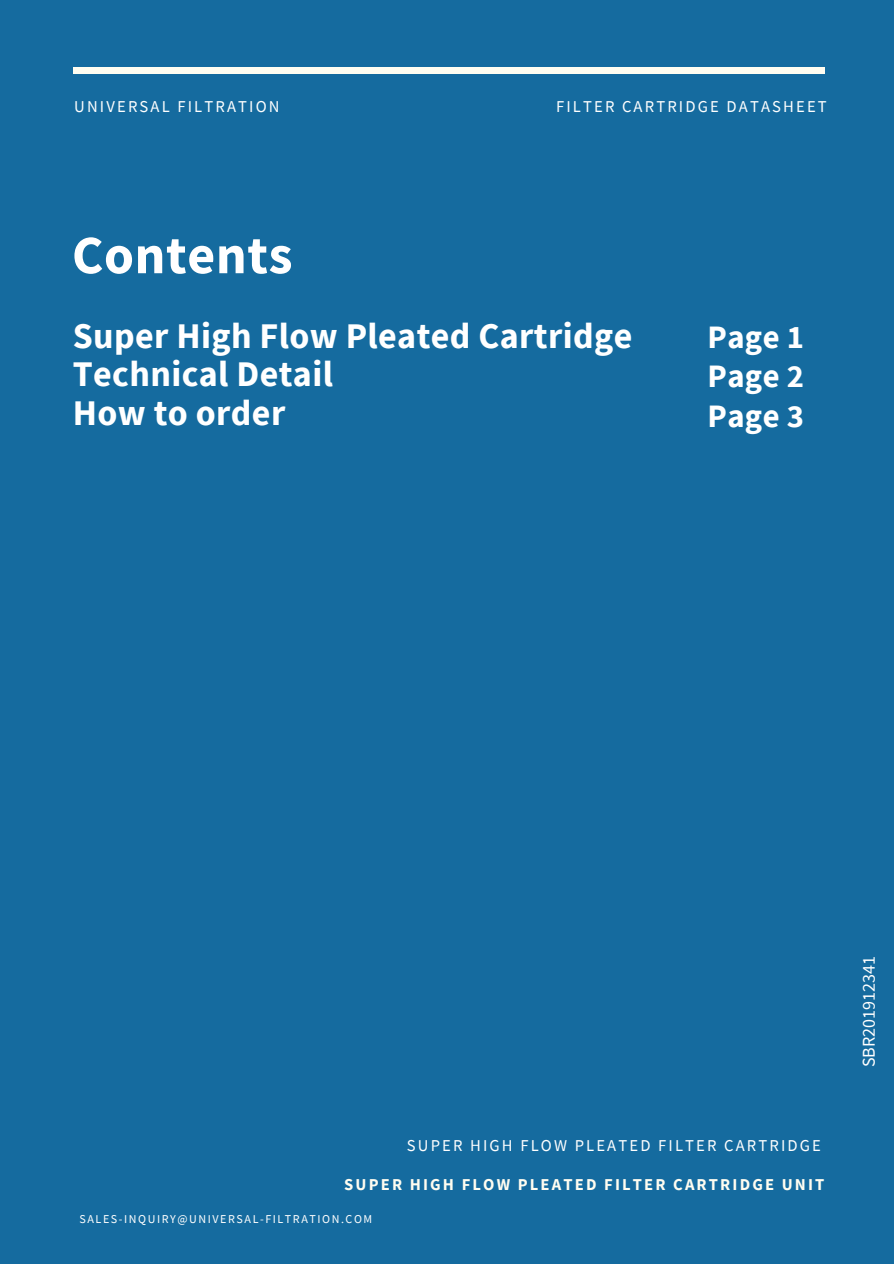
<style>
.page{position:relative;width:894px;height:1264px;background:#fff}
.page>*{position:absolute;margin:0;border:0;box-sizing:border-box;transform-origin:0 0}
.t1{font:700 54px "Source Sans Pro";letter-spacing:.01em;color:#fff}
.t2{font:700 36px/38.2px "Source Sans Pro";letter-spacing:.01em;color:#fff}
.t3{font:700 32.55px/39.6px "Source Sans Pro";letter-spacing:.01em;color:#fff;text-align:justify}
.t4{font:18px "Source Sans Pro";color:#fff}
.t5{font:16.5px "Source Sans Pro";letter-spacing:.13em;color:#fff}
.t6{font:700 16.5px "Source Sans Pro";letter-spacing:.13em;color:#fffdf1}
.t7{font:12px "Source Sans Pro";letter-spacing:.13em;color:#fff}
</style>
<div class="page">
<div style="left:0;top:0;width:893px;height:1263px;background:#156b9f"></div>
<div style="left:73px;top:67px;width:751px;height:7px;background:#fffdf1"></div>
<p class="t5" style="left:74px;top:95px;width:207px">UNIVERSAL FILTRATION</p>
<p class="t5" style="left:556px;top:95px;width:272px">FILTER CARTRIDGE DATASHEET</p>
<h1 class="t1" style="left:72px;top:220px;width:222px">Contents</h1>
<h2 class="t2" style="left:73px;top:316px;width:561px">Super High Flow Pleated Cartridge<br>Technical Detail<br>How to order</h2>
<h3 class="t3" style="left:707px;top:316px;width:98px">Page 1<br>Page 2<br>Page 3</h3>
<p class="t5" style="left:407px;top:1135px;width:415px">SUPER HIGH FLOW PLEATED FILTER CARTRIDGE</p>
<p class="t6" style="left:344px;top:1173px;width:481px">SUPER HIGH FLOW PLEATED FILTER CARTRIDGE UNIT</p>
<p class="t7" style="left:79px;top:1210px;width:294px">SALES-INQUIRY@UNIVERSAL-FILTRATION.COM</p>
<p class="t4" style="left:856px;top:1067px;width:113px;rotate:-90deg">SBR201912341</p>
</div>
